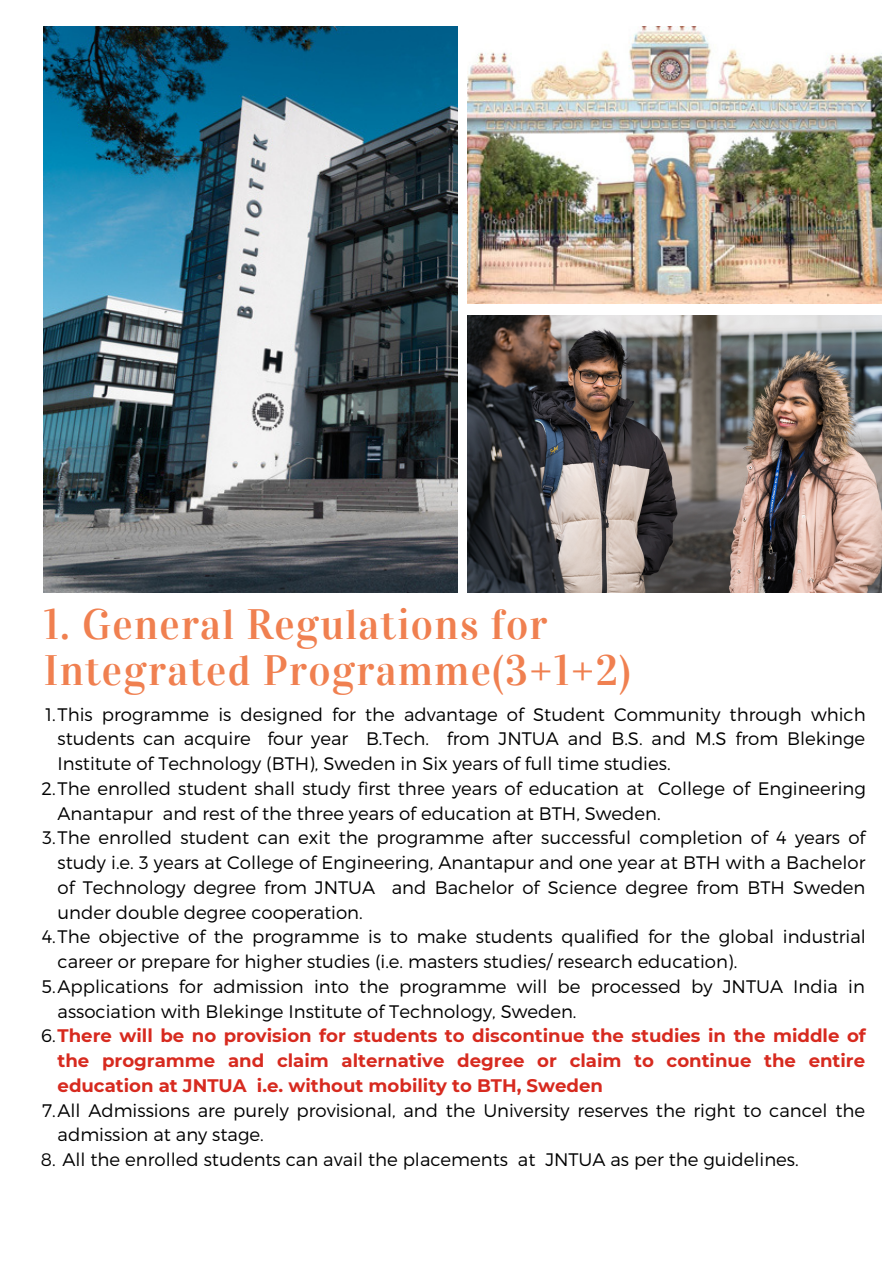
<style>
.page{position:relative;width:893px;height:1264px;background:#fff}
.page>*{position:absolute;margin:0;border:0;box-sizing:border-box;transform-origin:0 0}
.t1{font:42.45px "Vidaloka";letter-spacing:.03em;color:#f08050}
.t2{font:300 18.15px/24.8px "Montserrat";color:#000}
.t3{font:700 18.15px/24.8px "Montserrat";color:#d72a1f;text-align:justify}
.s1{font-weight:300;color:#000}
</style>
<div class="page">
<img style="left:468px;top:315px;width:413px;height:278px">
<img style="left:468px;top:26px;width:413px;height:278px">
<img style="left:44px;top:26px;width:413px;height:567px">
<p class="t1" style="left:44px;top:598px;width:505px">1. General Regulations for</p>
<p class="t1" style="left:44px;top:644px;width:588px">Integrated Programme(3+1+2)</p>
<p class="t2" style="left:58px;top:701px;width:809px;text-align:justify;text-indent:-12px">1.This programme is designed for the advantage of Student Community through which students can acquire four year B.Tech. from JNTUA and B.S. and M.S from Blekinge Institute of Technology (BTH), Sweden in Six years of full time studies.</p>
<p class="t2" style="left:58px;top:775px;width:809px;text-indent:-16px">2.The enrolled student shall study first three years of education at College of Engineering<br>Anantapur and rest of the three years of education at BTH, Sweden.</p>
<p class="t2" style="left:58px;top:824px;width:809px;text-align:justify;text-indent:-15px">3.The enrolled student can exit the programme after successful completion of 4 years of study i.e. 3 years at College of Engineering, Anantapur and one year at BTH with a Bachelor of Technology degree from JNTUA and Bachelor of Science degree from BTH Sweden under double degree cooperation.</p>
<p class="t2" style="left:58px;top:923px;width:809px;text-indent:-16px">4.The objective of the programme is to make students qualified for the global industrial career or prepare for higher studies (i.e. masters studies/ research education).</p>
<p class="t2" style="left:58px;top:973px;width:808px;text-indent:-16px">5.Applications for admission into the programme will be processed by JNTUA India in association with Blekinge Institute of Technology, Sweden.</p>
<p class="t3" style="left:58px;top:1023px;width:809px;text-indent:-16px"><span class="s1">6.</span>There will be no provision for students to discontinue the studies in the middle of the programme and claim alternative degree or claim to continue the entire education at JNTUA i.e. without mobility to BTH, Sweden</p>
<p class="t2" style="left:58px;top:1096px;width:809px;text-indent:-15px">7.All Admissions are purely provisional, and the University reserves the right to cancel the admission at any stage.</p>
<p class="t2" style="left:41px;top:1146px;width:759px">8. All the enrolled students can avail the placements at JNTUA as per the guidelines.</p>
</div>
